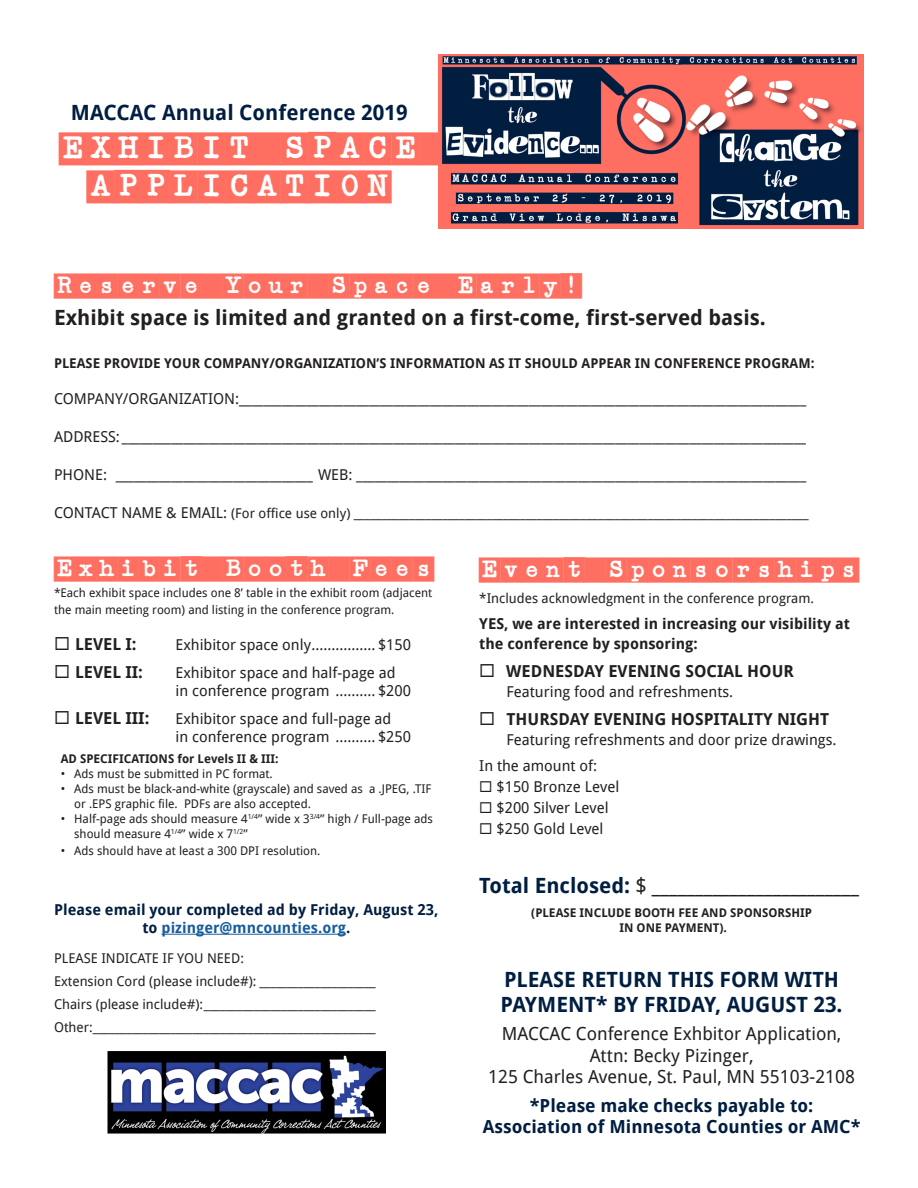
<style>
.page{position:relative;width:918px;height:1188px;background:#fff}
.page>*{position:absolute;margin:0;border:0;box-sizing:border-box;transform-origin:0 0}
.t1{font:31.5px/37.8px "Passport Block";color:#ff6f61;text-align:center}
.t2{font:24px "Passport Block";color:#ff6f61}
.t3{font:700 21px/25.2px "Droid Sans";color:#001e41}
.t4{font:700 21px "Droid Sans";color:#231f20}
.t5{font:21px "Droid Sans";color:#231f20}
.t6{font:18px/21.6px "Droid Sans";color:#231f20;text-align:center}
.t7{font:700 18px/21.6px "Droid Sans";color:#001e41;text-align:center}
.t8{font:700 16.5px "Droid Sans";color:#231f20}
.t9{font:15px "Droid Sans";color:#231f20}
.t10{font:700 15px/19.5px "Droid Sans";color:#231f20}
.t11{font:700 15px/18px "Droid Sans";color:#001e41;text-align:center}
.t12{font:13.5px "Droid Sans";color:#231f20}
.t13{font:700 13.5px "Droid Sans";color:#231f20}
.t14{font:12px/15px "Droid Sans";color:#231f20}
.t15{font:700 12px/14.4px "Droid Sans";color:#231f20;text-align:center}
.s1{font-size:15px}
.s2{color:#175d9e}
.s3{font-weight:700;color:#001e41}
</style>
<div class="page">
<hr style="left:162px;top:934px;width:184px;height:1px;background:#175d9e">
<img style="left:439px;top:54px;width:425px;height:175px">
<img style="left:107px;top:1052px;width:279px;height:82px">
<p class="t3" style="left:71px;top:100px;width:338px">MACCAC Annual Conference 2019</p>
<p class="t1" style="left:59px;top:130px;width:362px">EXHIBIT SPACE<br>APPLICATION</p>
<p class="t2" style="left:54px;top:273px;width:529px">RESERVE YOUR SPACE EARLY!</p>
<p class="t4" style="left:54px;top:305px;width:713px">Exhibit space is limited and granted on a first-come, first-served basis.</p>
<p class="t13" style="left:54px;top:355px;width:762px">PLEASE PROVIDE YOUR COMPANY/ORGANIZATION’S INFORMATION AS IT SHOULD APPEAR IN CONFERENCE PROGRAM:</p>
<p class="t9" style="left:54px;top:390px;width:754px">COMPANY/ORGANIZATION:____________________________________________________________________________________________</p>
<p class="t9" style="left:54px;top:428px;width:754px">ADDRESS: _______________________________________________________________________________________________________________</p>
<p class="t9" style="left:54px;top:466px;width:754px">PHONE: ________________________________ WEB: _________________________________________________________________________</p>
<p class="t12" style="left:54px;top:506px;width:756px"><span class="s1">CONTACT NAME &amp; EMAIL:</span> (For office use only) __________________________________________________________________________________</p>
<p class="t2" style="left:54px;top:557px;width:382px">EXHIBIT BOOTH FEES</p>
<p class="t14" style="left:54px;top:585px;width:380px;line-height:16.2px">*Each exhibit space includes one 8’ table in the exhibit room (adjacent the main meeting room) and listing in the conference program.</p>
<p class="t8" style="left:54px;top:634px;width:84px">◻ LEVEL I:</p>
<p class="t9" style="left:176px;top:636px;width:237px">Exhibitor space only................ $150</p>
<p class="t8" style="left:54px;top:663px;width:91px">◻ LEVEL II:</p>
<p class="t9" style="left:176px;top:664px;width:221px">Exhibitor space and half-page ad</p>
<p class="t9" style="left:176px;top:682px;width:237px">in conference program .......... $200</p>
<p class="t8" style="left:54px;top:709px;width:97px">◻ LEVEL III:</p>
<p class="t9" style="left:176px;top:710px;width:217px">Exhibitor space and full-page ad</p>
<p class="t9" style="left:176px;top:728px;width:237px">in conference program .......... $250</p>
<p class="t15" style="left:61px;top:752px;width:219px">AD SPECIFICATIONS for Levels II &amp; III:</p>
<p class="t14" style="left:61px;top:767px;width:214px">• Ads must be submitted in PC format.</p>
<p class="t14" style="left:74px;top:782px;width:359px;text-indent:-14px">• Ads must be black-and-white (grayscale) and saved as a .JPEG, .TIF or .EPS graphic file. PDFs are also accepted.</p>
<p class="t14" style="left:74px;top:812px;width:360px;text-indent:-14px">• Half-page ads should measure 4<sup>1/4</sup>” wide x 3<sup>3/4</sup>” high / Full-page ads should measure 4<sup>1/4</sup>” wide x 7<sup>1/2</sup>”</p>
<p class="t14" style="left:61px;top:843px;width:261px">• Ads should have at least a 300 DPI resolution.</p>
<p class="t11" style="left:54px;top:901px;width:386px">Please email your completed ad by Friday, August 23, to <span class="s2">pizinger@mncounties.org</span>.</p>
<p class="t12" style="left:54px;top:951px;width:191px">PLEASE INDICATE IF YOU NEED:</p>
<p class="t12" style="left:54px;top:974px;width:323px">Extension Cord (please include#): _____________________</p>
<p class="t12" style="left:54px;top:997px;width:323px">Chairs (please include#):_______________________________</p>
<p class="t12" style="left:54px;top:1019px;width:323px">Other:___________________________________________________</p>
<p class="t2" style="left:479px;top:557px;width:382px">EVENT SPONSORSHIPS</p>
<p class="t12" style="left:479px;top:591px;width:336px">*Includes acknowledgment in the conference program.</p>
<p class="t10" style="left:479px;top:615px;width:372px">YES, we are interested in increasing our visibility at the conference by sponsoring:</p>
<p class="t8" style="left:479px;top:662px;width:316px">◻ WEDNESDAY EVENING SOCIAL HOUR</p>
<p class="t9" style="left:507px;top:683px;width:228px">Featuring food and refreshments.</p>
<p class="t8" style="left:479px;top:710px;width:351px">◻ THURSDAY EVENING HOSPITALITY NIGHT</p>
<p class="t9" style="left:507px;top:731px;width:331px">Featuring refreshments and door prize drawings.</p>
<p class="t9" style="left:479px;top:757px;width:119px">In the amount of:</p>
<p class="t9" style="left:479px;top:778px;width:142px">◻ $150 Bronze Level</p>
<p class="t9" style="left:479px;top:799px;width:131px">◻ $200 Silver Level</p>
<p class="t9" style="left:479px;top:820px;width:126px">◻ $250 Gold Level</p>
<p class="t5" style="left:479px;top:873px;width:381px"><span class="s3">Total Enclosed:</span> $ ________________________</p>
<p class="t15" style="left:531px;top:906px;width:282px">(PLEASE INCLUDE BOOTH FEE AND SPONSORSHIP<br>IN ONE PAYMENT).</p>
<p class="t3" style="left:501px;top:967px;width:344px">PLEASE RETURN THIS FORM WITH<br>PAYMENT* BY FRIDAY, AUGUST 23.</p>
<p class="t6" style="left:488px;top:1023px;width:368px">MACCAC Conference Exhbitor Application,<br>Attn: Becky Pizinger,<br>125 Charles Avenue, St. Paul, MN 55103-2108</p>
<p class="t7" style="left:483px;top:1095px;width:379px">*Please make checks payable to:<br>Association of Minnesota Counties or AMC*</p>
</div>
